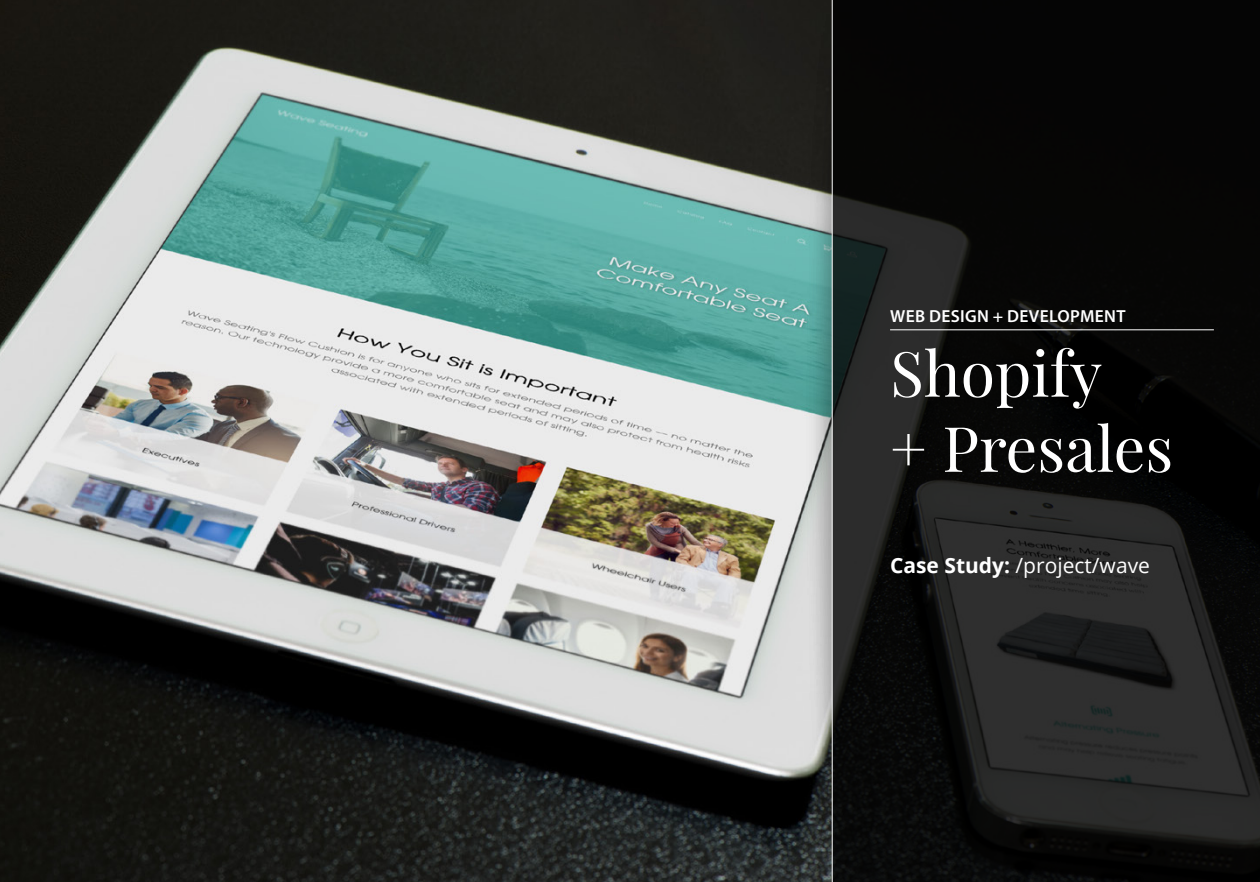
<style>
.page{position:relative;width:1260px;height:882px;background:#fff}
.page>*{position:absolute;margin:0;border:0;box-sizing:border-box;transform-origin:0 0}
.t1{font:62.65px/75.1px "Playfair Display";color:#fff}
.t2{font:21px "Open Sans";color:#fff}
.t3{font:600 17.5px "Myriad Pro";letter-spacing:.02em;color:#fff}
.s1{font-weight:700}
</style>
<div class="page">
<img style="left:0;top:0;width:801px;height:882px">
<svg style="left:833px;top:0;width:427px;height:882px;background:#111211"></svg>
<img style="left:801px;top:0;width:31px;height:882px">
<hr style="left:890px;top:330px;width:324px;height:1px;background:#fff">
<p class="t3" style="left:890px;top:305px;width:237px">WEB DESIGN + DEVELOPMENT</p>
<h1 class="t1" style="left:890px;top:336px;width:285px">Shopify<br>+ Presales</h1>
<p class="t2" style="left:890px;top:551px;width:261px"><span class="s1">Case Study:</span> /project/wave</p>
</div>
